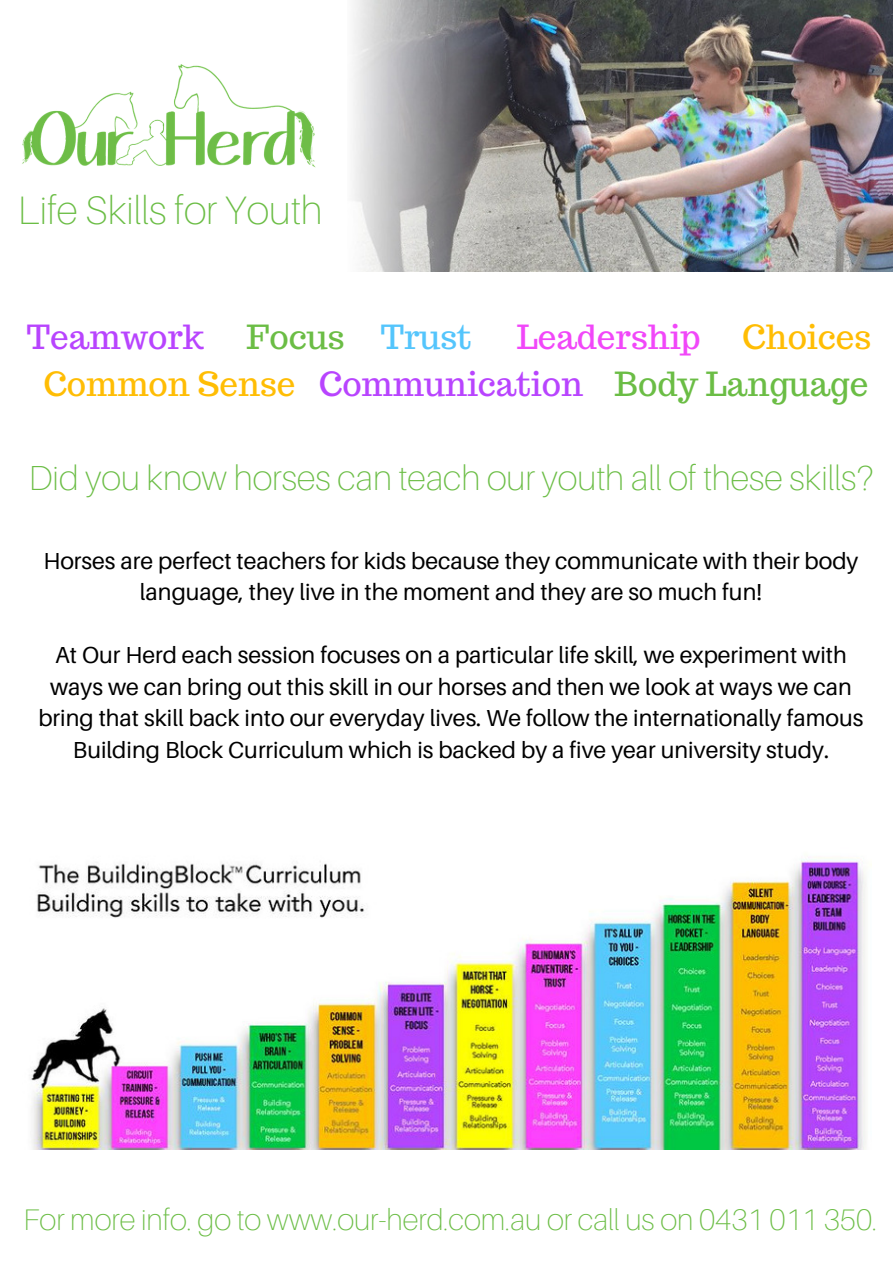
<style>
.page{position:relative;width:893px;height:1263px;background:#fff}
.page>*{position:absolute;margin:0;border:0;box-sizing:border-box;transform-origin:0 0}
.t1{font:100 39.75px "Aileron";color:#6bbd45}
.t2{font:100 34.8px "Aileron";color:#6bbd45}
.t3{font:33.3px "Trocchi";color:#b844fe}
.t4{font:33.3px "Trocchi";color:#6bbd45}
.t5{font:33.3px "Trocchi";color:#f147f9}
.t6{font:33.3px "Trocchi";color:#ffbd04}
.t7{font:100 29.85px "Aileron";color:#6bbd45}
.t8{font:23.25px/31.5px "Aileron";color:#000;text-align:center}
.s1{color:#54c5fc}
.s2{color:#ffbd04}
</style>
<div class="page">
<img style="left:22px;top:64px;width:294px;height:104px">
<img style="left:353px;top:0;width:540px;height:271px">
<img style="left:30px;top:857px;width:836px;height:293px">
<h1 class="t1" style="left:18px;top:186px;width:306px">Life Skills for Youth</h1>
<h3 class="t4" style="left:247px;top:315px;width:227px">Focus <span class="s1">Trust</span></h3>
<h3 class="t5" style="left:517px;top:315px;width:185px">Leadership</h3>
<h3 class="t6" style="left:742px;top:315px;width:131px">Choices</h3>
<h3 class="t4" style="left:615px;top:362px;width:255px">Body Language</h3>
<h3 class="t3" style="left:27px;top:315px;width:178px">Teamwork</h3>
<h3 class="t3" style="left:43px;top:362px;width:541px"><span class="s2">Common Sense</span> Communication</h3>
<h2 class="t2" style="left:29px;top:456px;width:847px">Did you know horses can teach our youth all of these skills?</h2>
<p class="t8" style="left:44px;top:544px;width:816px">Horses are perfect teachers for kids because they communicate with their body language, they live in the moment and they are so much fun!</p>
<p class="t8" style="left:38px;top:639px;width:826px">At Our Herd each session focuses on a particular life skill, we experiment with ways we can bring out this skill in our horses and then we look at ways we can bring that skill back into our everyday lives. We follow the internationally famous Building Block Curriculum which is backed by a five year university study.</p>
<p class="t7" style="left:24px;top:1201px;width:855px">For more info. go to www.our-herd.com.au or call us on 0431 011 350.</p>
</div>
